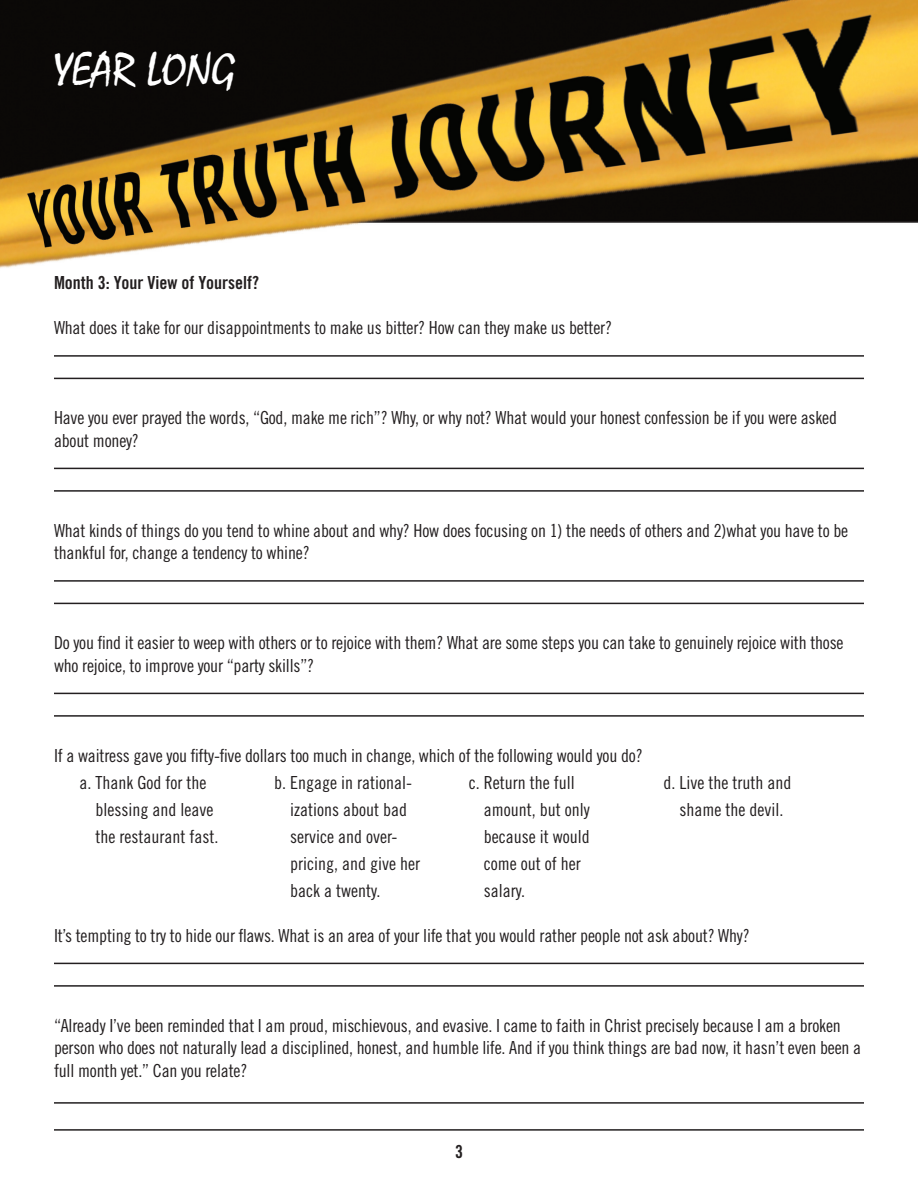
<style>
.page{position:relative;width:918px;height:1188px;background:#fff}
.page>*{position:absolute;margin:0;border:0;box-sizing:border-box;transform-origin:0 0}
.t1{font:47.55px "Mistral";color:#fff}
.t2{font:18px/27px "Trade Gothic Cond Eighteen";letter-spacing:-.01em;color:#231f20}
.t3{font:18px "Trade Gothic Bold Cond Twenty";color:#231f20}
</style>
<div class="page">
<img style="left:0;top:0;width:918px;height:965px">
<hr style="left:54px;top:355px;width:810px;height:2px;background:#231f20">
<hr style="left:54px;top:378px;width:810px;height:1px;background:#231f20">
<hr style="left:54px;top:468px;width:810px;height:1px;background:#231f20">
<hr style="left:54px;top:490px;width:810px;height:2px;background:#231f20">
<hr style="left:54px;top:580px;width:810px;height:2px;background:#231f20">
<hr style="left:54px;top:603px;width:810px;height:1px;background:#231f20">
<hr style="left:54px;top:693px;width:810px;height:1px;background:#231f20">
<hr style="left:54px;top:715px;width:810px;height:2px;background:#231f20">
<hr style="left:54px;top:963px;width:810px;height:1px;background:#231f20">
<hr style="left:54px;top:985px;width:810px;height:2px;background:#231f20">
<hr style="left:54px;top:1102px;width:810px;height:2px;background:#231f20">
<hr style="left:54px;top:1129px;width:810px;height:2px;background:#231f20">
<h1 class="t1" style="left:54px;top:49px;width:183px">YEAR LONG</h1>
<p class="t3" style="left:54px;top:276px;width:207px">Month 3: Your View of Yourself?</p>
<p class="t2" style="left:54px;top:316px;width:560px">What does it take for our disappointments to make us bitter? How can they make us better?</p>
<p class="t2" style="left:54px;top:408px;width:785px;line-height:22.5px">Have you ever prayed the words, “God, make me rich”? Why, or why not? What would your honest confession be if you were asked about money?</p>
<p class="t2" style="left:54px;top:520px;width:796px;line-height:22.5px">What kinds of things do you tend to whine about and why? How does focusing on 1) the needs of others and 2)what you have to be thankful for, change a tendency to whine?</p>
<p class="t2" style="left:54px;top:633px;width:791px;line-height:22.5px">Do you find it easier to weep with others or to rejoice with them? What are some steps you can take to genuinely rejoice with those who rejoice, to improve your “party skills”?</p>
<p class="t2" style="left:54px;top:743px;width:590px">If a waitress gave you fifty-five dollars too much in change, which of the following would you do?</p>
<p class="t2" style="left:96px;top:771px;width:124px;text-indent:-16px">a. Thank God for the blessing and leave the restaurant fast.</p>
<p class="t2" style="left:484px;top:771px;width:107px;text-indent:-15px">c. Return the full amount, but only because it would come out of her salary.</p>
<p class="t2" style="left:290px;top:771px;width:131px;text-indent:-16px">b. Engage in rational&shy;izations about bad service and over&shy;pricing, and give her back a twenty.</p>
<p class="t2" style="left:664px;top:771px;width:129px;text-align:center">d. Live the truth and shame the devil.</p>
<p class="t2" style="left:54px;top:923px;width:697px">It’s tempting to try to hide our flaws. What is an area of your life that you would rather people not ask about? Why?</p>
<p class="t2" style="left:54px;top:1015px;width:809px;line-height:22.5px">“Already I’ve been reminded that I am proud, mischievous, and evasive. I came to faith in Christ precisely because I am a broken person who does not naturally lead a disciplined, honest, and humble life. And if you think things are bad now, it hasn’t even been a full month yet.” Can you relate?</p>
<p class="t3" style="left:455px;top:1145px;width:9px">3</p>
</div>
